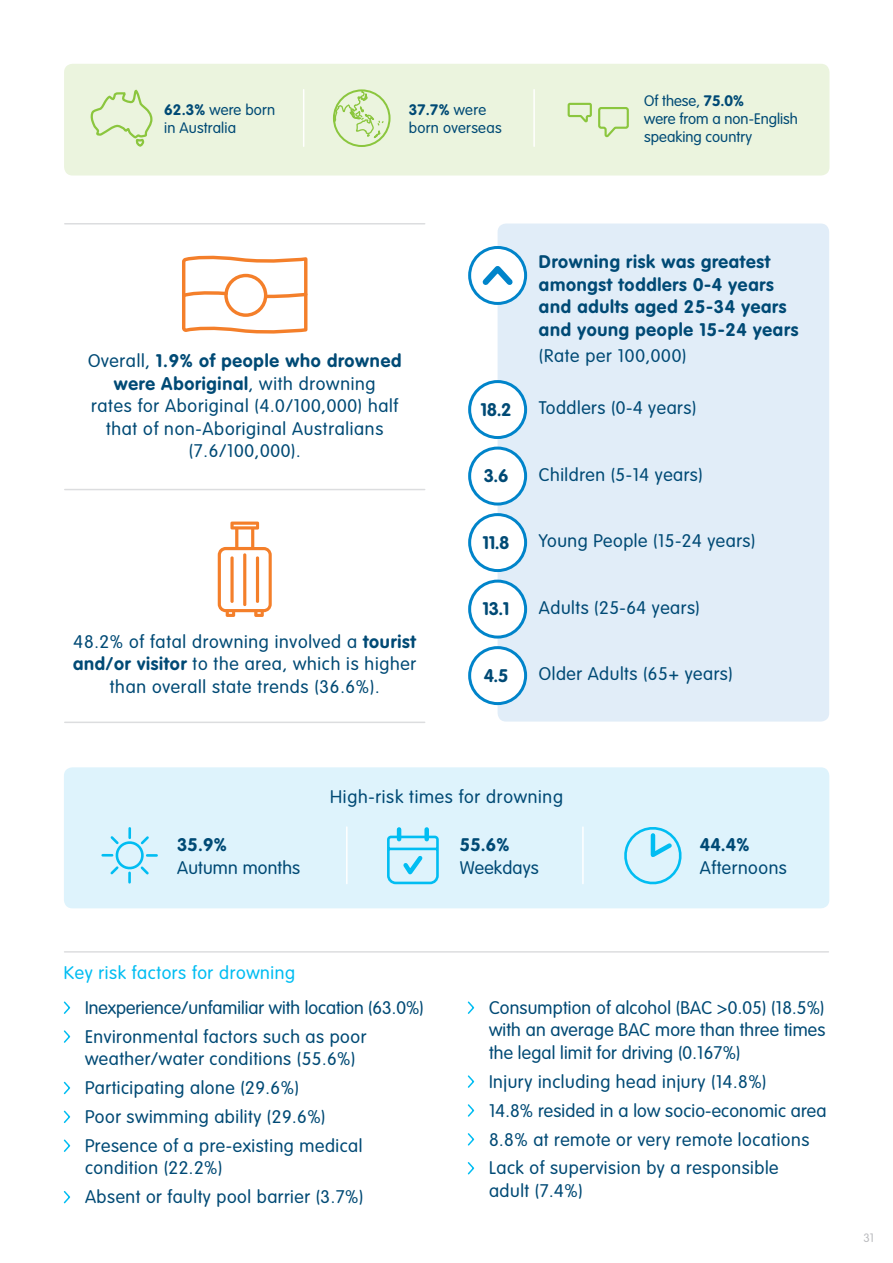
<style>
.page{position:relative;width:893px;height:1263px;background:#fff}
.page>*{position:absolute;margin:0;border:0;box-sizing:border-box;transform-origin:0 0}
.t1{font:300 18px/22.5px "VAG Rounded";letter-spacing:.03em;color:#004a75}
.t2{font:700 18px/22.5px "VAG Rounded";letter-spacing:.04em;color:#004a75}
.t3{font:300 18px/29px "VAG Rounded";color:#004a75}
.t4{font:300 18px "VAG Rounded";letter-spacing:.035em;color:#01bdf2}
.t5{font:300 18px "VAG Rounded";letter-spacing:.01em;color:#004a75}
.t6{font:300 15px/18px "VAG Rounded";color:#004a75}
.t7{font:300 15px/18px "VAG Rounded";letter-spacing:.02em;color:#004a75}
.t8{font:300 12px "VAG Rounded";color:#bcbdc0}
.s1{font-weight:700}
</style>
<div class="page">
<div style="left:64px;top:64px;width:765px;height:111px;background:#ebf4de;border-radius:9px"></div>
<hr style="left:303px;top:90px;width:1px;height:56px;background:#fff">
<hr style="left:533px;top:90px;width:2px;height:56px;background:#fff">
<div style="left:333px;top:89px;width:58px;height:58px;border:2px solid #8bc63e;border-radius:50%"></div>
<svg style="left:333px;top:90px;width:51px;height:49px"></svg>
<svg style="left:90px;top:90px;width:62px;height:56px"></svg>
<svg style="left:567px;top:102px;width:62px;height:36px"></svg>
<div style="left:498px;top:224px;width:331px;height:498px;background:#e1edf8;border-radius:9px"></div>
<svg style="left:470px;top:247px;width:56px;height:56px"></svg>
<div style="left:468px;top:246px;width:59px;height:59px;border:3px solid #0084ca;border-radius:50%"></div>
<svg style="left:477px;top:260px;width:41px;height:30px"></svg>
<div style="left:470px;top:382px;width:56px;height:55px;background:#fff;border-radius:50%"></div>
<div style="left:468px;top:380px;width:59px;height:59px;border:3px solid #0084ca;border-radius:50%"></div>
<div style="left:470px;top:448px;width:56px;height:56px;background:#fff;border-radius:50%"></div>
<div style="left:468px;top:447px;width:59px;height:58px;border:3px solid #0084ca;border-radius:50%"></div>
<div style="left:470px;top:515px;width:56px;height:55px;background:#fff;border-radius:50%"></div>
<div style="left:468px;top:513px;width:59px;height:59px;border:3px solid #0084ca;border-radius:50%"></div>
<div style="left:470px;top:581px;width:56px;height:56px;background:#fff;border-radius:50%"></div>
<div style="left:468px;top:580px;width:59px;height:58px;border:3px solid #0084ca;border-radius:50%"></div>
<div style="left:470px;top:648px;width:56px;height:56px;background:#fff;border-radius:50%"></div>
<div style="left:468px;top:646px;width:59px;height:59px;border:3px solid #0084ca;border-radius:50%"></div>
<svg style="left:182px;top:255px;width:126px;height:79px"></svg>
<div style="left:224px;top:274px;width:43px;height:43px;border:3px solid #f47f2a;border-radius:50%"></div>
<hr style="left:65px;top:951px;width:763px;height:2px;background:#dcdddf">
<div style="left:64px;top:767px;width:765px;height:141px;background:#def3fc;border-radius:9px"></div>
<hr style="left:582px;top:827px;width:2px;height:57px;background:#fff">
<hr style="left:346px;top:827px;width:2px;height:57px;background:#fff">
<svg style="left:101px;top:827px;width:57px;height:57px"></svg>
<svg style="left:624px;top:827px;width:58px;height:58px"></svg>
<hr style="left:397px;top:829px;width:4px;height:10px;background:#01bdf2">
<div style="left:424px;top:829px;width:5px;height:10px;background:#01bdf2"></div>
<svg style="left:387px;top:834px;width:52px;height:51px"></svg>
<svg style="left:63px;top:1001px;width:8px;height:13px"></svg>
<svg style="left:63px;top:1030px;width:8px;height:13px"></svg>
<svg style="left:63px;top:1081px;width:8px;height:14px"></svg>
<svg style="left:63px;top:1110px;width:8px;height:13px"></svg>
<svg style="left:63px;top:1139px;width:8px;height:13px"></svg>
<svg style="left:63px;top:1191px;width:8px;height:13px"></svg>
<svg style="left:467px;top:1001px;width:8px;height:13px"></svg>
<svg style="left:467px;top:1075px;width:8px;height:13px"></svg>
<svg style="left:467px;top:1104px;width:8px;height:13px"></svg>
<svg style="left:467px;top:1133px;width:8px;height:13px"></svg>
<svg style="left:467px;top:1162px;width:8px;height:13px"></svg>
<hr style="left:65px;top:489px;width:360px;height:1px;background:#dcdddf">
<hr style="left:65px;top:722px;width:360px;height:1px;background:#dcdddf">
<hr style="left:65px;top:223px;width:360px;height:1px;background:#dcdddf">
<svg style="left:218px;top:521px;width:54px;height:96px"></svg>
<p class="t6" style="left:164px;top:101px;width:112px"><span class="s1">62.3%</span> were born in Australia</p>
<p class="t7" style="left:409px;top:101px;width:94px"><span class="s1">37.7%</span> were born overseas</p>
<p class="t6" style="left:644px;top:92px;width:155px">Of these, <span class="s1">75.0%<br></span>were from a non-English speaking country</p>
<p class="t1" style="left:88px;top:349px;width:315px;text-align:center">Overall, <span class="s1">1.9% of people who drowned were Aboriginal</span>, with drowning<br>rates for Aboriginal (4.0/100,000) half that of non-Aboriginal Australians (7.6/100,000).</p>
<p class="t1" style="left:73px;top:630px;width:345px;text-align:center">48.2% of fatal drowning involved a <span class="s1">tourist and/or visitor</span> to the area, which is higher than overall state trends (36.6%).</p>
<p class="t2" style="left:539px;top:250px;width:261px">Drowning risk was greatest amongst toddlers 0-4 years and adults aged 25-34 years and young people 15-24 years</p>
<p class="t1" style="left:539px;top:345px;width:149px">(Rate per 100,000)</p>
<p class="t2" style="left:481px;top:398px;width:32px">18.2</p>
<p class="t1" style="left:539px;top:396px;width:159px">Toddlers (0-4 years)</p>
<p class="t2" style="left:484px;top:464px;width:26px">3.6</p>
<p class="t1" style="left:539px;top:463px;width:165px">Children (5-14 years)</p>
<p class="t2" style="left:482px;top:531px;width:29px">11.8</p>
<p class="t1" style="left:539px;top:529px;width:218px">Young People (15-24 years)</p>
<p class="t2" style="left:482px;top:597px;width:29px">13.1</p>
<p class="t1" style="left:539px;top:596px;width:162px">Adults (25-64 years)</p>
<p class="t2" style="left:484px;top:664px;width:26px">4.5</p>
<p class="t1" style="left:539px;top:662px;width:195px">Older Adults (65+ years)</p>
<p class="t2" style="left:177px;top:833px;width:51px">35.9%</p>
<p class="t5" style="left:177px;top:857px;width:125px">Autumn months</p>
<p class="t1" style="left:330px;top:785px;width:234px">High-risk times for drowning</p>
<p class="t2" style="left:460px;top:833px;width:51px">55.6%</p>
<p class="t5" style="left:460px;top:857px;width:81px">Weekdays</p>
<p class="t4" style="left:64px;top:962px;width:233px">Key risk factors for drowning</p>
<p class="t2" style="left:700px;top:833px;width:51px">44.4%</p>
<p class="t1" style="left:700px;top:856px;width:88px">Afternoons</p>
<p class="t3" style="left:85px;top:993px;width:340px">Inexperience/unfamiliar with location (63.0%)<br>Environmental factors such as poor</p>
<p class="t1" style="left:85px;top:1044px;width:279px;line-height:29px">weather/water conditions (55.6%)<br>Participating alone (29.6%)<br>Poor swimming ability (29.6%)<br>Presence of a pre-existing medical</p>
<p class="t1" style="left:85px;top:1154px;width:280px;line-height:29px">condition (22.2%)<br>Absent or faulty pool barrier (3.7%)</p>
<p class="t1" style="left:489px;top:996px;width:338px;text-align:justify">Consumption of alcohol (BAC &gt;0.05) (18.5%) with an average BAC more than three times the legal limit for driving (0.167%)</p>
<p class="t1" style="left:489px;top:1067px;width:339px;line-height:29px">Injury including head injury (14.8%)<br>14.8% resided in a low socio-economic area 8.8% at remote or very remote locations Lack of supervision by a responsible</p>
<p class="t1" style="left:489px;top:1179px;width:95px">adult (7.4%)</p>
<p class="t8" style="left:863px;top:1231px;width:12px">31</p>
</div>
